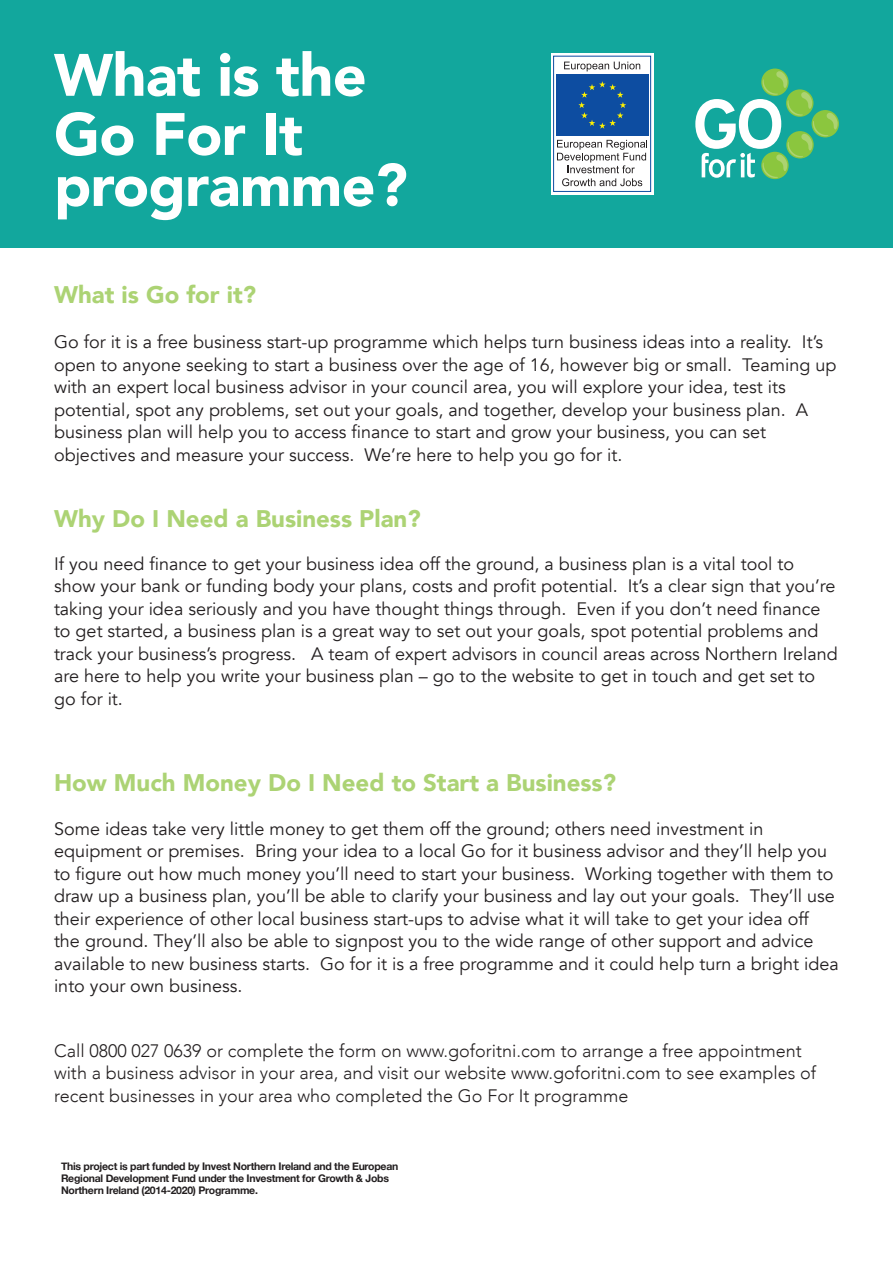
<style>
.page{position:relative;width:893px;height:1263px;background:#fff}
.page>*{position:absolute;margin:0;border:0;box-sizing:border-box;transform-origin:0 0}
.t1{font:900 59.1px/59.1px "Avenir";letter-spacing:-.01em;color:#fff}
.t2{font:900 24px "Avenir";color:#acd374}
.t3{font:18px/22.5px "Avenir";color:#231f20}
.t4{font:300 18px/22.5px "Avenir";color:#231f20}
.t5{font:700 10.5px/12px "Helvetica Neue";letter-spacing:-.025em;color:#231f20}
</style>
<div class="page">
<div style="left:0;top:0;width:893px;height:248px;background:#12a79d"></div>
<div style="left:761px;top:69px;width:28px;height:27px;background:#8bc63e;border-radius:50%"></div>
<svg style="left:695px;top:71px;width:143px;height:107px"></svg>
<div style="left:551px;top:53px;width:102px;height:142px;background:#fff"></div>
<div style="left:556px;top:74px;width:92px;height:62px;background:#0d4da1"></div>
<svg style="left:578px;top:81px;width:48px;height:48px"></svg>
<svg style="left:564px;top:62px;width:76px;height:9px"></svg>
<svg style="left:557px;top:140px;width:90px;height:46px"></svg>
<div style="left:553px;top:56px;width:98px;height:136px;border:1px solid #0d4da1"></div>
<p class="t1" style="left:54px;top:44px;width:314px">What is the<br>Go For It</p>
<p class="t1" style="left:54px;top:154px;width:355px">programme?</p>
<p class="t2" style="left:54px;top:275px;width:204px">What is Go for it?</p>
<p class="t3" style="left:54px;top:331px;width:784px">Go for it is a free business start-up programme which helps turn business ideas into a reality. It’s open to anyone seeking to start a business over the age of 16, however big or small. Teaming up with an expert local business advisor in your council area, you will explore your idea, test its potential, spot any problems, set out your goals, and together, develop your business plan. A business plan will help you to access finance to start and grow your business, you can set objectives and measure your success. We’re here to help you go for it.</p>
<p class="t2" style="left:54px;top:498px;width:368px">Why Do I Need a Business Plan?</p>
<p class="t3" style="left:54px;top:553px;width:785px">If you need finance to get your business idea off the ground, a business plan is a vital tool to show your bank or funding body your plans, costs and profit potential. It’s a clear sign that you’re taking your idea seriously and you have thought things through. Even if you don’t need finance to get started, a business plan is a great way to set out your goals, spot potential problems and track your business’s progress. A team of expert advisors in council areas across Northern Ireland are here to help you write your business plan – go to the website to get in touch and get set to go for it.</p>
<p class="t2" style="left:54px;top:762px;width:564px">How Much Money Do I Need to Start a Business?</p>
<p class="t3" style="left:54px;top:817px;width:786px">Some ideas take very little money to get them off the ground; others need investment in equipment or premises. Bring your idea to a local Go for it business advisor and they’ll help you to figure out how much money you’ll need to start your business. Working together with them to draw up a business plan, you’ll be able to clarify your business and lay out your goals. They’ll use their experience of other local business start-ups to advise what it will take to get your idea off the ground. They’ll also be able to signpost you to the wide range of other support and advice available to new business starts. Go for it is a free programme and it could help turn a bright idea into your own business.</p>
<p class="t4" style="left:54px;top:1039px;width:764px">Call 0800 027 0639 or complete the form on www.goforitni.com to arrange a free appointment with a business advisor in your area, and visit our website www.goforitni.com to see examples of recent businesses in your area who completed the Go For It programme</p>
<p class="t5" style="left:61px;top:1160px;width:339px">This project is part funded by Invest Northern Ireland and the European<br>Regional Development Fund under the Investment for Growth &amp; Jobs<br>Northern Ireland (2014-2020) Programme.</p>
</div>
